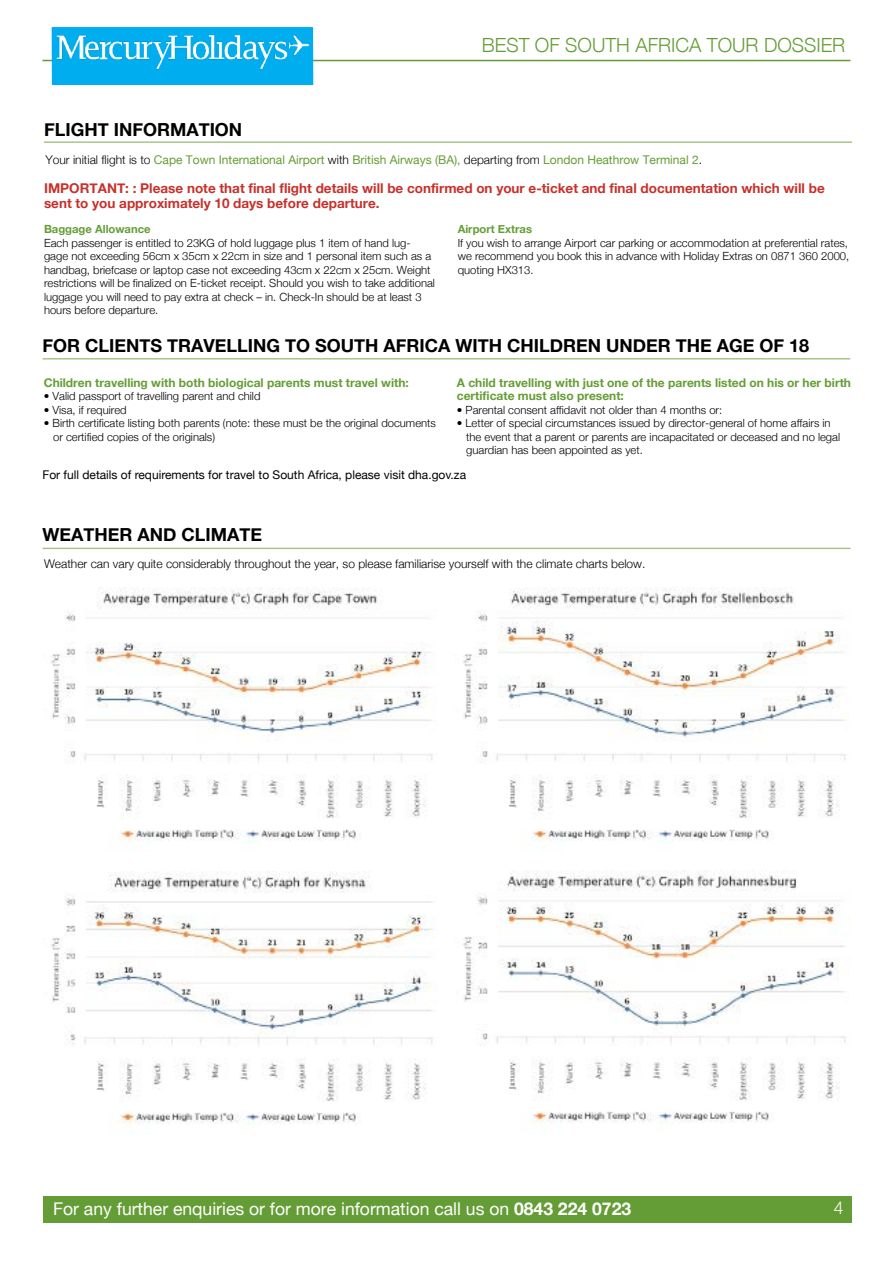
<style>
.page{position:relative;width:893px;height:1263px;background:#fff}
.page>*{position:absolute;margin:0;border:0;box-sizing:border-box;transform-origin:0 0}
.t1{font:300 19.5px "Helvetica Neue";color:#649d35}
.t2{font:700 18px "Helvetica Neue";color:#000}
.t3{font:17.55px "Helvetica Neue";color:#fff}
.t4{font:300 17.55px "Helvetica Neue";color:#fff}
.t5{font:700 13.5px/15px "Helvetica Neue";color:#c7312b}
.t6{font:700 12px/13.5px "Helvetica Neue";color:#649d35}
.t7{font:12px "Helvetica Neue";color:#649d35}
.t8{font:300 12px "Helvetica Neue";color:#000}
.t9{font:12px "Helvetica Neue";color:#000}
.t10{font:300 11.25px/13.5px "Helvetica Neue";color:#000}
.t11{font:700 11.25px "Helvetica Neue";color:#649d35}
.s1{font-weight:300;color:#000}
.s2{font-weight:700}
</style>
<div class="page">
<div style="left:43px;top:1196px;width:809px;height:26px;background:#649d35"></div>
<hr style="left:44px;top:141px;width:808px;height:2px;background:#aac58c">
<hr style="left:43px;top:548px;width:807px;height:1px;background:#aac58c">
<hr style="left:43px;top:60px;width:807px;height:1px;background:#649d35">
<div style="left:52px;top:27px;width:261px;height:58px;background:#00aeef"></div>
<img style="left:56px;top:35px;width:254px;height:35px">
<img style="left:51px;top:588px;width:382px;height:261px">
<img style="left:463px;top:588px;width:383px;height:261px">
<img style="left:51px;top:871px;width:387px;height:261px">
<img style="left:463px;top:870px;width:387px;height:261px">
<hr style="left:43px;top:358px;width:807px;height:1px;background:#aac58c">
<h1 class="t1" style="left:482px;top:30px;width:365px">BEST OF SOUTH AFRICA TOUR DOSSIER</h1>
<h2 class="t2" style="left:44px;top:116px;width:200px">FLIGHT INFORMATION</h2>
<p class="t7" style="left:46px;top:151px;width:658px"><span class="s1">Your initial flight is to</span> Cape Town International Airport <span class="s1">with</span> British Airways (BA), <span class="s1">departing from</span> London Heathrow Terminal 2<span class="s1">.</span></p>
<p class="t5" style="left:44px;top:181px;width:782px">IMPORTANT: : Please note that final flight details will be confirmed on your e-ticket and final documentation which will be sent to you approximately 10 days before departure.</p>
<p class="t11" style="left:44px;top:220px;width:108px">Baggage Allowance</p>
<p class="t10" style="left:44px;top:235px;width:392px">Each passenger is entitled to 23KG of hold luggage plus 1 item of hand lug&shy;gage not exceeding 56cm x 35cm x 22cm in size and 1 personal item such as a handbag, briefcase or laptop case not exceeding 43cm x 22cm x 25cm. Weight restrictions will be finalized on E-ticket receipt. Should you wish to take additional luggage you will need to pay extra at check – in. Check-In should be at least 3 hours before departure.</p>
<p class="t11" style="left:458px;top:220px;width:76px">Airport Extras</p>
<p class="t10" style="left:458px;top:235px;width:393px;text-align:justify">If you wish to arrange Airport car parking or accommodation at preferential rates, we recommend you book this in advance with Holiday Extras on 0871 360 2000, quoting HX313.</p>
<h2 class="t2" style="left:43px;top:332px;width:768px">FOR CLIENTS TRAVELLING TO SOUTH AFRICA WITH CHILDREN UNDER THE AGE OF 18</h2>
<p class="t6" style="left:44px;top:376px;width:366px">Children travelling with both biological parents must travel with:</p>
<p class="t10" style="left:44px;top:389px;width:218px">• Valid passport of travelling parent and child</p>
<p class="t10" style="left:44px;top:402px;width:84px">• Visa, if required</p>
<p class="t10" style="left:53px;top:416px;width:384px;text-indent:-9px">• Birth certificate listing both parents (note: these must be the original documents or certified copies of the originals)</p>
<p class="t6" style="left:457px;top:376px;width:396px">A child travelling with just one of the parents listed on his or her birth certificate must also present:</p>
<p class="t10" style="left:457px;top:402px;width:267px">• Parental consent affidavit not older than 4 months or:</p>
<p class="t10" style="left:466px;top:416px;width:375px;text-indent:-9px">• Letter of special circumstances issued by director-general of home affairs in the event that a parent or parents are incapacitated or deceased and no legal guardian has been appointed as yet.</p>
<p class="t9" style="left:43px;top:467px;width:425px">For full details of requirements for travel to South Africa, please visit dha.gov.za</p>
<h2 class="t2" style="left:43px;top:521px;width:221px">WEATHER AND CLIMATE</h2>
<p class="t8" style="left:44px;top:554px;width:603px">Weather can vary quite considerably throughout the year, so please familiarise yourself with the climate charts below.</p>
<h3 class="t3" style="left:53px;top:1196px;width:580px">For any further enquiries or for more information call us on <span class="s2">0843 224 0723</span></h3>
<h3 class="t4" style="left:834px;top:1194px;width:11px">4</h3>
</div>
